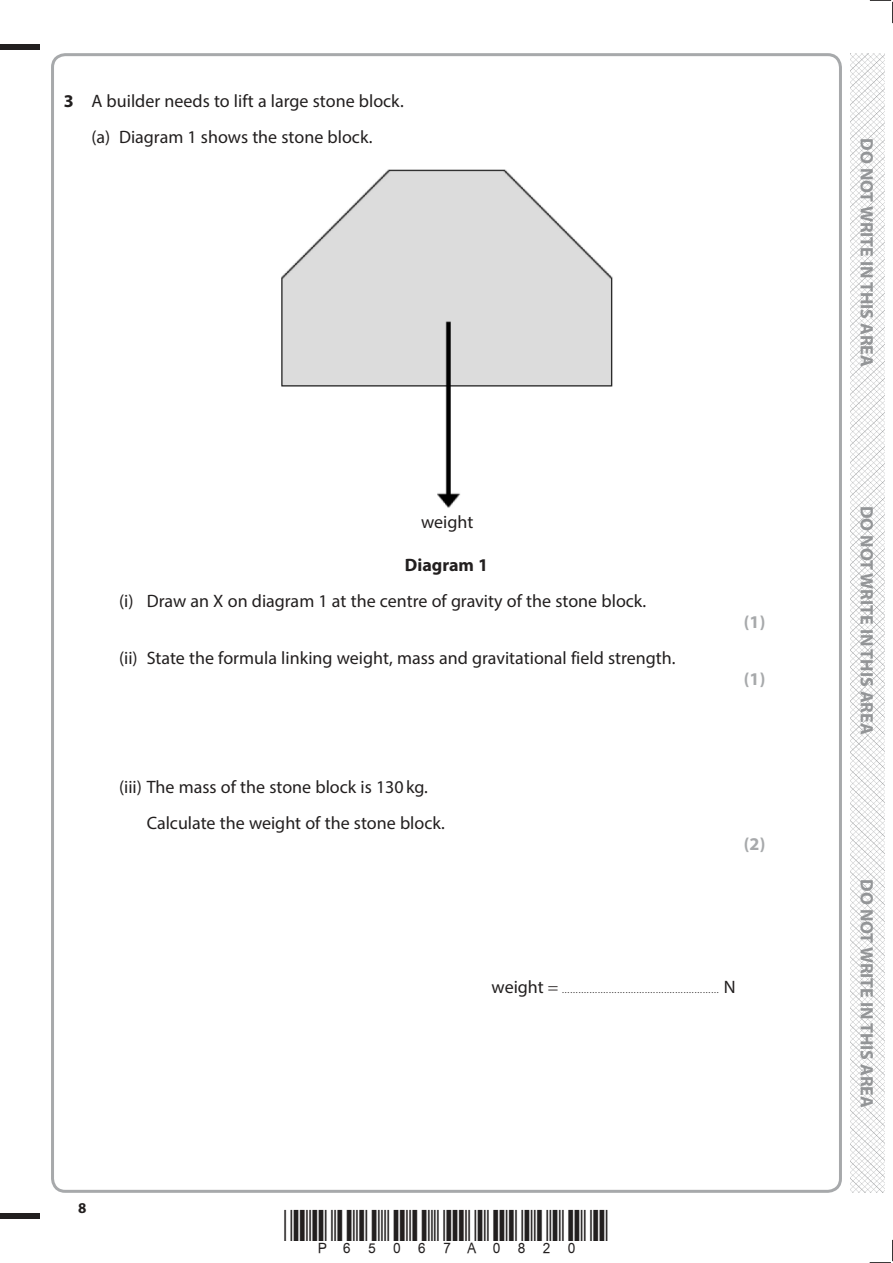
<style>
.page{position:relative;width:893px;height:1263px;background:#fff}
.page>*{position:absolute;margin:0;border:0;box-sizing:border-box;transform-origin:0 0}
.t1{font:18px/36px "Myriad Pro";color:#221f1f;text-align:center}
.t2{font:700 18px "Myriad Pro";color:#939597}
.t3{font:700 18px "Myriad Pro";color:#a7a9ab}
.t4{font:700 18px "Myriad Pro";color:#221f1f}
.t5{font:700 15px "Myriad Pro";color:#221f1f}
.t6{font:9px "Myriad Pro";color:#221f1f}
.s1{font-weight:700}
.s2{font-size:18px}
</style>
<div class="page">
<div style="left:0;top:44px;width:40px;height:5px;background:#221f1f"></div>
<div style="left:0;top:1214px;width:40px;height:5px;background:#221f1f"></div>
<svg style="left:870px;top:0;width:23px;height:23px"></svg>
<svg style="left:870px;top:1240px;width:23px;height:23px"></svg>
<img style="left:850px;top:53px;width:34px;height:1140px">
<img style="left:281px;top:169px;width:332px;height:339px">
<p class="t1" style="left:64px;top:85px;width:341px"><span class="s1">3</span> A builder needs to lift a large stone block. (a) Diagram 1 shows the stone block.</p>
<p class="t1" style="left:421px;top:505px;width:54px">weight</p>
<p class="t4" style="left:405px;top:558px;width:85px">Diagram 1</p>
<p class="t1" style="left:119px;top:584px;width:529px">(i) Draw an X on diagram 1 at the centre of gravity of the stone block.</p>
<p class="t1" style="left:119px;top:641px;width:558px">(ii) State the formula linking weight, mass and gravitational field strength.</p>
<p class="t1" style="left:147px;top:770px;width:300px;text-align:left;text-indent:-28px">(iii) The mass of the stone block is 130 kg.<br>Calculate the weight of the stone block.</p>
<p class="t3" style="left:744px;top:615px;width:23px">(1)</p>
<p class="t3" style="left:744px;top:672px;width:23px">(1)</p>
<p class="t3" style="left:744px;top:836px;width:23px">(2)</p>
<p class="t6" style="left:492px;top:987px;width:246px"><span class="s2">weight</span> ......................................................... <span class="s2">N</span></p>
<p class="t5" style="left:78px;top:1202px;width:10px">8</p>
<p class="t2" style="left:877px;top:138px;width:230px;rotate:90deg">DO NOT WRITE IN THIS AREA</p>
<p class="t2" style="left:877px;top:506px;width:230px;rotate:90deg">DO NOT WRITE IN THIS AREA</p>
<p class="t2" style="left:877px;top:879px;width:230px;rotate:90deg">DO NOT WRITE IN THIS AREA</p>
</div>
